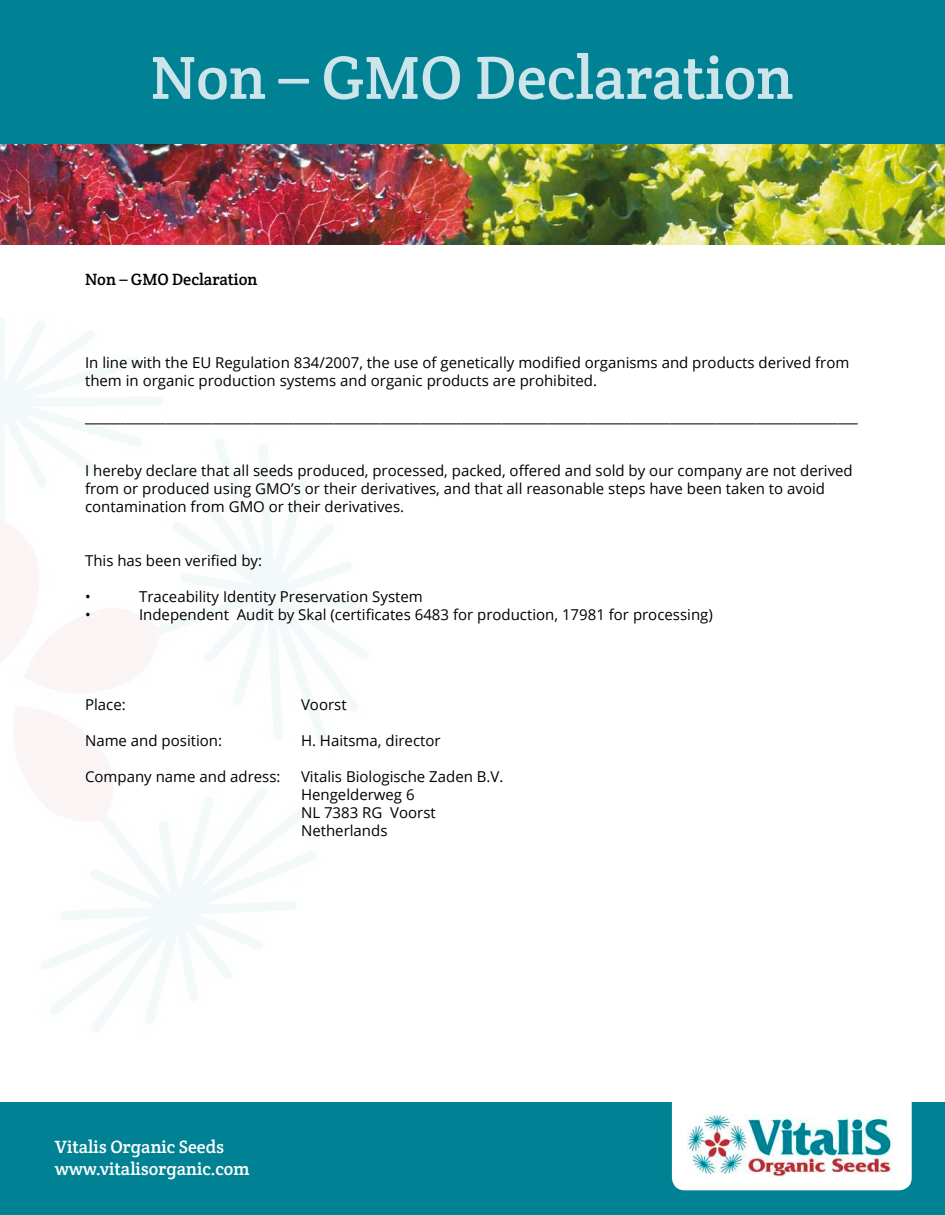
<style>
.page{position:relative;width:945px;height:1215px;background:#fff}
.page>*{position:absolute;margin:0;border:0;box-sizing:border-box;transform-origin:0 0}
.t1{font:61.5px "Crete Round";color:#cde4ea}
.t2{font:18px/21.6px "Crete Round";color:#fff}
.t3{font:16.5px "Crete Round";color:#000}
.t4{font:15px/18px "Open Sans";color:#000}
</style>
<div class="page">
<div style="left:0;top:1102px;width:945px;height:113px;background:#008294"></div>
<div style="left:672px;top:1081px;width:240px;height:109px;background:#fff;border-radius:13px"></div>
<img style="left:0;top:144px;width:945px;height:100px">
<div style="left:0;top:0;width:945px;height:144px;background:#008294"></div>
<img style="left:687px;top:1115px;width:206px;height:61px">
<h1 class="t1" style="left:150px;top:38px;width:644px">Non – GMO Declaration</h1>
<p class="t3" style="left:85px;top:268px;width:174px">Non – GMO Declaration</p>
<p class="t4" style="left:85px;top:353px;width:766px">In line with the EU Regulation 834/2007, the use of genetically modified organisms and products derived from them in organic production systems and organic products are prohibited.</p>
<p class="t4" style="left:85px;top:407px;width:774px">___________________________________________________________________________________________________________________</p>
<p class="t4" style="left:85px;top:461px;width:769px">I hereby declare that all seeds produced, processed, packed, offered and sold by our company are not derived from or produced using GMO’s or their derivatives, and that all reasonable steps have been taken to avoid contamination from GMO or their derivatives.</p>
<p class="t4" style="left:85px;top:551px;width:179px">This has been verified by:</p>
<p class="t4" style="left:85px;top:587px;width:7px">•</p>
<p class="t4" style="left:139px;top:587px;width:285px">Traceability Identity Preservation System</p>
<p class="t4" style="left:85px;top:605px;width:7px">•</p>
<p class="t4" style="left:139px;top:605px;width:575px">Independent Audit by Skal (certificates 6483 for production, 17981 for processing)</p>
<p class="t4" style="left:85px;top:695px;width:42px">Place:</p>
<p class="t4" style="left:301px;top:695px;width:47px">Voorst</p>
<p class="t4" style="left:85px;top:731px;width:139px">Name and position:</p>
<p class="t4" style="left:301px;top:731px;width:141px">H. Haitsma, director</p>
<p class="t4" style="left:85px;top:767px;width:197px">Company name and adress:</p>
<p class="t4" style="left:301px;top:767px;width:204px">Vitalis Biologische Zaden B.V.<br>Hengelderweg 6<br>NL 7383 RG Voorst<br>Netherlands</p>
<p class="t2" style="left:55px;top:1136px;width:196px">Vitalis Organic Seeds www.vitalisorganic.com</p>
</div>
